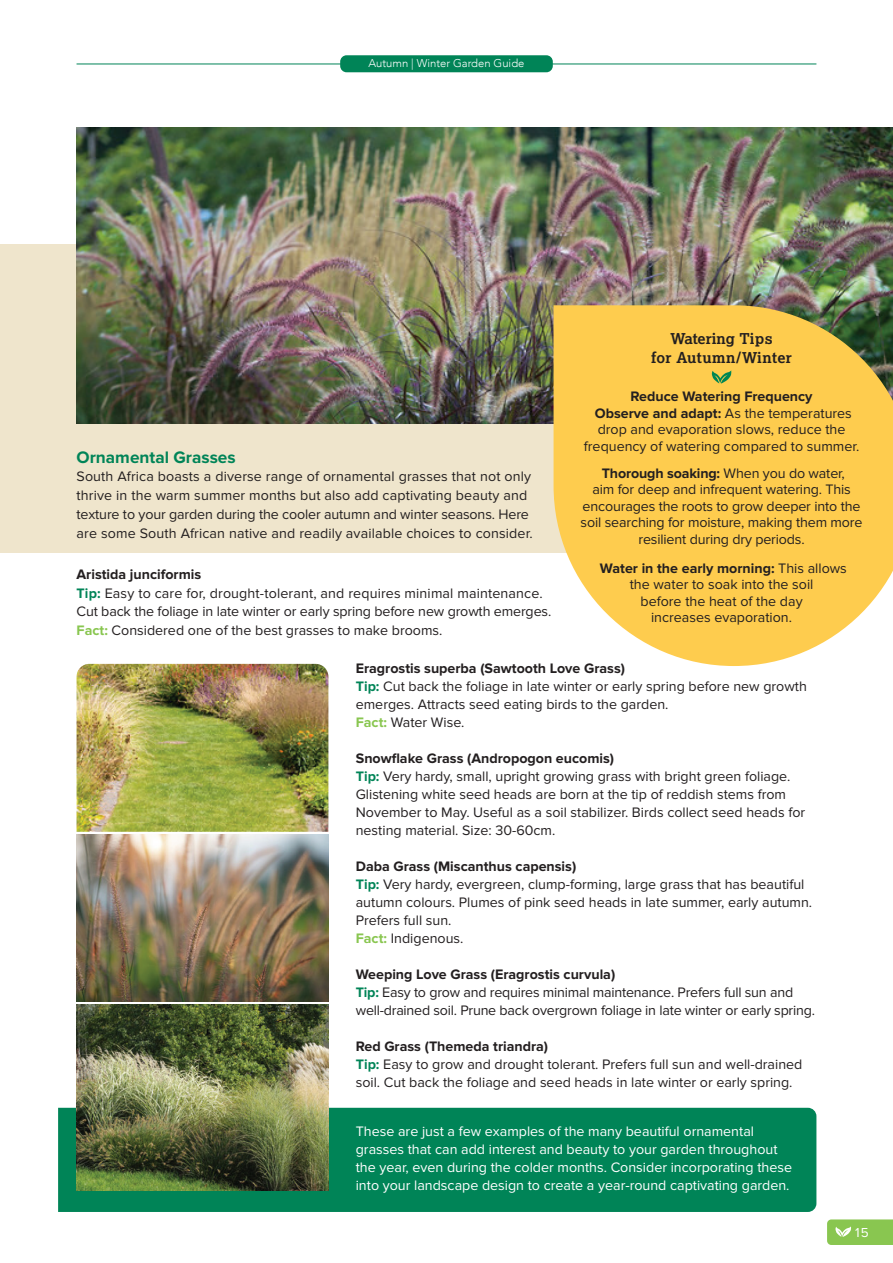
<style>
.page{position:relative;width:893px;height:1263px;background:#fff}
.page>*{position:absolute;margin:0;border:0;box-sizing:border-box;transform-origin:0 0}
.t1{font:700 17.25px "Proxima Nova";color:#008457}
.t2{font:700 15px/18.8px "Lexia";letter-spacing:.01em;color:#231f20;text-align:center}
.t3{font:14.25px/18px "Proxima Nova";color:#231f20}
.t4{font:14.25px/18px "Proxima Nova";color:#fff}
.t5{font:13.5px "Proxima Nova";color:#fff}
.t6{font:300 11.25px "Avenir";color:#fff}
.s1{font-weight:700}
.s2{font-weight:700;color:#008457}
.s3{font-weight:700;color:#89c650}
</style>
<div class="page">
<img style="left:77px;top:664px;width:251px;height:168px">
<div style="left:58px;top:1108px;width:758px;height:104px;background:#008457"></div>
<img style="left:77px;top:1004px;width:251px;height:187px">
<div style="left:0;top:245px;width:893px;height:308px;background:#efe5cc"></div>
<img style="left:77px;top:128px;width:816px;height:296px">
<img style="left:77px;top:834px;width:251px;height:168px">
<svg style="left:554px;top:305px;width:339px;height:361px;background:#f7cc5d"></svg>
<svg style="left:712px;top:370px;width:19px;height:14px"></svg>
<div style="left:340px;top:55px;width:213px;height:17px;background:#008457;border-radius:6px"></div>
<hr style="left:77px;top:64px;width:739px;height:1px;background:#008457">
<svg style="left:827px;top:1219px;width:66px;height:26px;background:#90c95b"></svg>
<p class="t6" style="left:368px;top:57px;width:157px">Autumn | Winter Garden Guide</p>
<p class="t2" style="left:651px;top:329px;width:142px">Watering Tips<br>for Autumn/Winter</p>
<p class="t3" style="left:584px;top:389px;width:277px;line-height:16.5px;text-align:center"><span class="s1">Reduce Watering Frequency<br>Observe and adapt:</span> As the temperatures drop and evaporation slows, reduce the frequency of watering compared to summer.</p>
<p class="t3" style="left:581px;top:465px;width:283px;line-height:16.5px;text-align:center"><span class="s1">Thorough soaking:</span> When you do water,<br>aim for deep and infrequent watering. This encourages the roots to grow deeper into the soil searching for moisture, making them more resilient during dry periods.</p>
<p class="t3" style="left:600px;top:560px;width:248px;line-height:16.5px;text-align:center"><span class="s1">Water in the early morning:</span> This allows the water to soak into the soil<br>before the heat of the day<br>increases evaporation.</p>
<p class="t1" style="left:77px;top:447px;width:161px">Ornamental Grasses</p>
<p class="t3" style="left:77px;top:467px;width:458px;line-height:18.8px">South Africa boasts a diverse range of ornamental grasses that not only thrive in the warm summer months but also add captivating beauty and texture to your garden during the cooler autumn and winter seasons. Here are some South African native and readily available choices to consider.</p>
<p class="t3" style="left:77px;top:565px;width:476px;line-height:18.8px"><span class="s1">Aristida junciformis<br></span><span class="s2">Tip:</span> Easy to care for, drought-tolerant, and requires minimal maintenance.<br>Cut back the foliage in late winter or early spring before new growth emerges.<br><span class="s3">Fact:</span> Considered one of the best grasses to make brooms.</p>
<p class="t3" style="left:356px;top:659px;width:453px"><span class="s1">Eragrostis superba (Sawtooth Love Grass)<br></span><span class="s2">Tip:</span> Cut back the foliage in late winter or early spring before new growth emerges. Attracts seed eating birds to the garden.<br><span class="s3">Fact:</span> Water Wise.</p>
<p class="t3" style="left:356px;top:749px;width:451px"><span class="s1">Snowflake Grass (Andropogon eucomis)<br></span><span class="s2">Tip:</span> Very hardy, small, upright growing grass with bright green foliage.<br>Glistening white seed heads are born at the tip of reddish stems from November to May. Useful as a soil stabilizer. Birds collect seed heads for nesting material. Size: 30-60cm.</p>
<p class="t3" style="left:356px;top:857px;width:458px"><span class="s1">Daba Grass (Miscanthus capensis)<br></span><span class="s2">Tip:</span> Very hardy, evergreen, clump-forming, large grass that has beautiful autumn colours. Plumes of pink seed heads in late summer, early autumn.<br>Prefers full sun.<br><span class="s3">Fact:</span> Indigenous.</p>
<p class="t3" style="left:356px;top:965px;width:461px"><span class="s1">Weeping Love Grass (Eragrostis curvula)<br></span><span class="s2">Tip:</span> Easy to grow and requires minimal maintenance. Prefers full sun and well-drained soil. Prune back overgrown foliage in late winter or early spring.</p>
<p class="t3" style="left:356px;top:1037px;width:448px"><span class="s1">Red Grass (Themeda triandra)<br></span><span class="s2">Tip:</span> Easy to grow and drought tolerant. Prefers full sun and well-drained soil. Cut back the foliage and seed heads in late winter or early spring.</p>
<p class="t4" style="left:356px;top:1123px;width:438px">These are just a few examples of the many beautiful ornamental grasses that can add interest and beauty to your garden throughout the year, even during the colder months. Consider incorporating these into your landscape design to create a year-round captivating garden.</p>
<p class="t5" style="left:855px;top:1225px;width:15px">15</p>
</div>
